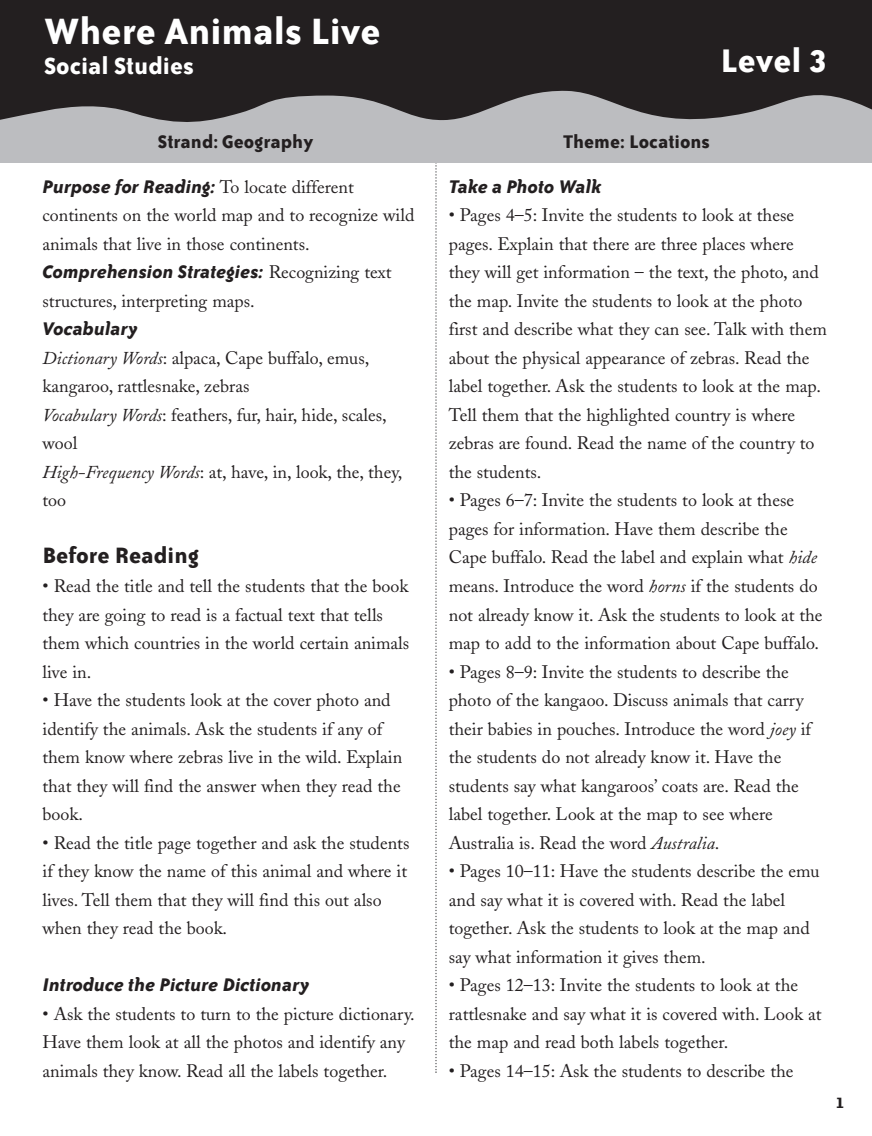
<style>
.page{position:relative;width:872px;height:1136px;background:#fff}
.page>*{position:absolute;margin:0;border:0;box-sizing:border-box;transform-origin:0 0}
.t1{font:700 42px "Bailey Sans ITC";color:#fff}
.t2{font:700 37.5px "Bailey Sans ITC";color:#fff}
.t3{font:700 27px "Bailey Sans ITC";color:#fff}
.t4{font:700 25.5px "Bailey Sans ITC";color:#231f20}
.t5{font:italic 700 21px "Bailey Sans ITC";color:#231f20}
.t6{font:700 21px "Bailey Sans ITC";color:#231f20}
.t7{font:18px/28.5px "Adobe Caslon";color:#231f20}
.t8{font:700 18px "Bailey Sans ITC";color:#231f20}
.s1{font-family:"Adobe Caslon";font-weight:400;font-style:normal;font-size:18px}
.s2{font-style:italic}
</style>
<div class="page">
<svg style="left:435px;top:163px;width:2px;height:909px"></svg>
<div style="left:0;top:0;width:872px;height:163px;background:#bcbdc0"></div>
<svg style="left:0;top:0;width:872px;height:122px;background:#343132"></svg>
<h1 class="t1" style="left:44px;top:16px;width:338px">Where Animals Live</h1>
<h3 class="t3" style="left:44px;top:56px;width:151px">Social Studies</h3>
<h2 class="t2" style="left:720px;top:47px;width:109px">Level 3</h2>
<p class="t6" style="left:158px;top:134px;width:157px">Strand: Geography</p>
<p class="t6" style="left:562px;top:134px;width:149px">Theme: Locations</p>
<p class="t5" style="left:43px;top:179px;width:313px">Purpose for Reading: <span class="s1">To locate different</span></p>
<p class="t7" style="left:43px;top:203px;width:373px">continents on the world map and to recognize wild animals that live in those continents.</p>
<p class="t5" style="left:43px;top:264px;width:350px">Comprehension Strategies: <span class="s1">Recognizing text</span></p>
<p class="t7" style="left:43px;top:288px;width:214px">structures, interpreting maps.</p>
<p class="t5" style="left:43px;top:321px;width:97px">Vocabulary</p>
<p class="t7" style="left:43px;top:345px;width:361px"><span class="s2">Dictionary Words</span>: alpaca, Cape buffalo, emus, kangaroo, rattlesnake, zebras<br><span class="s2">Vocabulary Words</span>: feathers, fur, hair, hide, scales, wool<br><span class="s2">High-Frequency Words</span>: at, have, in, look, the, they, too</p>
<h3 class="t4" style="left:43px;top:546px;width:158px">Before Reading</h3>
<p class="t7" style="left:43px;top:573px;width:368px">• Read the title and tell the students that the book they are going to read is a factual text that tells them which countries in the world certain animals live in.</p>
<p class="t7" style="left:43px;top:687px;width:361px">• Have the students look at the cover photo and identify the animals. Ask the students if any of them know where zebras live in the wild. Explain that they will find the answer when they read the book.</p>
<p class="t7" style="left:43px;top:830px;width:368px">• Read the title page together and ask the students if they know the name of this animal and where it lives. Tell them that they will find this out also when they read the book.</p>
<p class="t5" style="left:43px;top:977px;width:268px">Introduce the Picture Dictionary</p>
<p class="t7" style="left:43px;top:1001px;width:374px">• Ask the students to turn to the picture dictionary.<br>Have them look at all the photos and identify any animals they know. Read all the labels together.</p>
<p class="t5" style="left:449px;top:179px;width:154px">Take a Photo Walk</p>
<p class="t7" style="left:449px;top:203px;width:379px">• Pages 4–5: Invite the students to look at these pages. Explain that there are three places where they will get information – the text, the photo, and the map. Invite the students to look at the photo first and describe what they can see. Talk with them about the physical appearance of zebras. Read the label together. Ask the students to look at the map.<br>Tell them that the highlighted country is where zebras are found. Read the name of the country to the students.</p>
<p class="t7" style="left:449px;top:488px;width:375px">• Pages 6–7: Invite the students to look at these pages for information. Have them describe the Cape buffalo. Read the label and explain what <span class="s2">hide </span>means. Introduce the word <span class="s2">horns</span> if the students do not already know it. Ask the students to look at the map to add to the information about Cape buffalo.</p>
<p class="t7" style="left:449px;top:659px;width:364px">• Pages 8–9: Invite the students to describe the photo of the kangaoo. Discuss animals that carry their babies in pouches. Introduce the word <span class="s2">joey</span> if the students do not already know it. Have the students say what kangaroos’ coats are. Read the label together. Look at the map to see where Australia is. Read the word <span class="s2">Australia</span>.</p>
<p class="t7" style="left:449px;top:858px;width:372px">• Pages 10–11: Have the students describe the emu and say what it is covered with. Read the label together. Ask the students to look at the map and say what information it gives them.</p>
<p class="t7" style="left:449px;top:972px;width:374px">• Pages 12–13: Invite the students to look at the rattlesnake and say what it is covered with. Look at the map and read both labels together.</p>
<p class="t7" style="left:449px;top:1058px;width:346px">• Pages 14–15: Ask the students to describe the</p>
<p class="t8" style="left:835px;top:1096px;width:11px">1</p>
</div>
